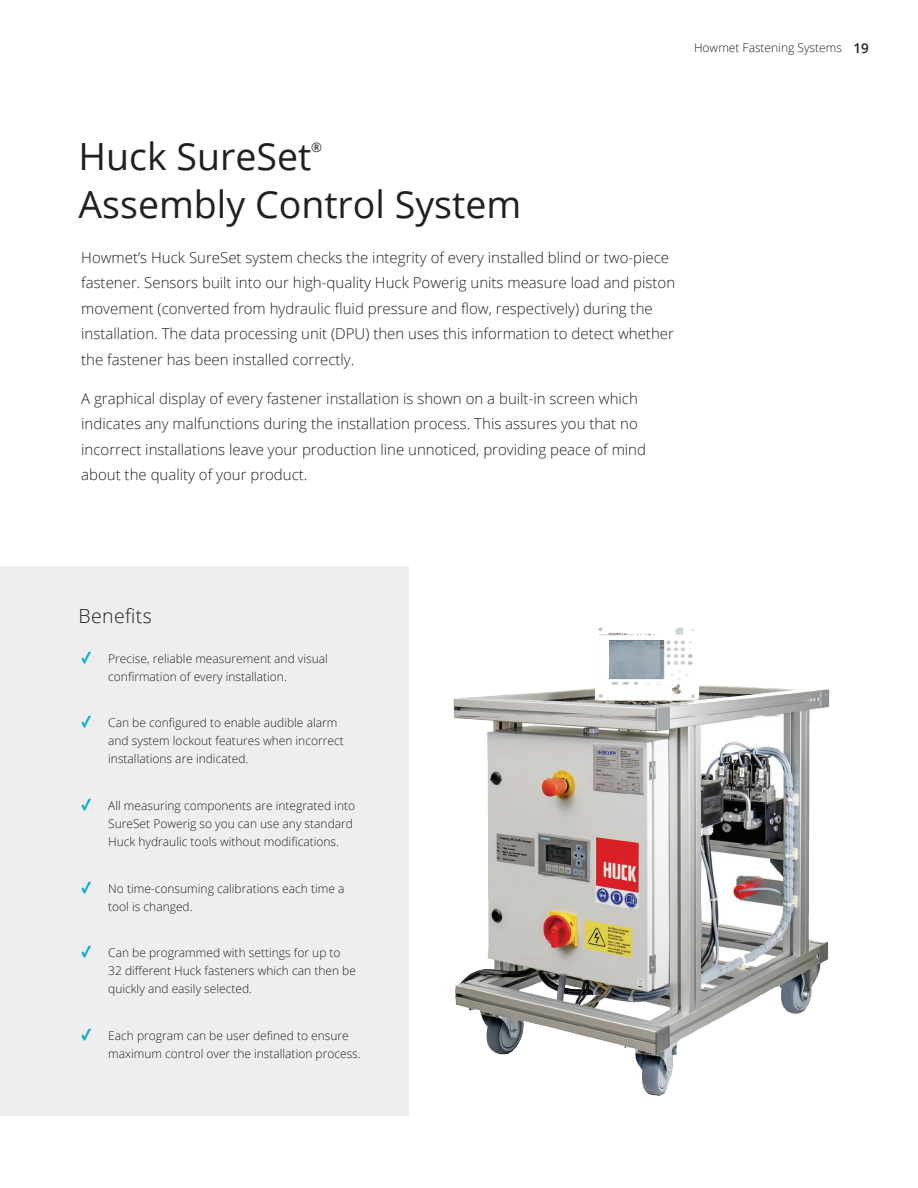
<style>
.page{position:relative;width:918px;height:1188px;background:#fff}
.page>*{position:absolute;margin:0;border:0;box-sizing:border-box;transform-origin:0 0}
.t1{font:37.5px "Open Sans";color:#231f20}
.Subhead{font:300 19.5px "Open Sans";letter-spacing:.02em;color:#231f20}
.Body_copy{font:300 15px/25.5px "Open Sans";color:#231f20}
.t2{font:600 13.5px "Open Sans";color:#231f20}
.t3{font:13.05px "Open Sans";color:#231f20}
.Numbered_List{font:300 12px/18px "Open Sans";color:#231f20}
.s1{font-family:"Acumin Pro Cond";font-weight:900;font-size:16.5px;color:#00acc8}
</style>
<div class="page">
<div style="left:0;top:566px;width:408px;height:549px;background:#eeeef0"></div>
<img style="left:453px;top:627px;width:377px;height:469px">
<p class="Numbered_List" style="left:694px;top:39px;width:149px">Howmet Fastening Systems</p>
<p class="t2" style="left:854px;top:39px;width:17px">19</p>
<p class="t1" style="left:79px;top:131px;width:234px">Huck SureSet</p>
<p class="t3" style="left:311px;top:139px;width:12px">®</p>
<p class="t1" style="left:79px;top:179px;width:444px">Assembly Control System</p>
<p class="Body_copy" style="left:81px;top:244px;width:596px">Howmet’s Huck SureSet system checks the integrity of every installed blind or two-piece fastener. Sensors built into our high-quality Huck Powerig units measure load and piston movement (converted from hydraulic fluid pressure and flow, respectively) during the installation. The data processing unit (DPU) then uses this information to detect whether the fastener has been installed correctly.</p>
<p class="Body_copy" style="left:81px;top:385px;width:566px">A graphical display of every fastener installation is shown on a built-in screen which indicates any malfunctions during the installation process. This assures you that no incorrect installations leave your production line unnoticed, providing peace of mind about the quality of your product.</p>
<p class="Subhead" style="left:79px;top:603px;width:75px">Benefits</p>
<p class="Numbered_List" style="left:108px;top:649px;width:221px;text-indent:-27px"><span class="s1">✓</span> Precise, reliable measurement and visual confirmation of every installation.</p>
<p class="Numbered_List" style="left:108px;top:714px;width:237px;text-indent:-27px"><span class="s1">✓</span> Can be configured to enable audible alarm and system lockout features when incorrect installations are indicated.</p>
<p class="Numbered_List" style="left:108px;top:796px;width:248px;text-indent:-27px"><span class="s1">✓</span> All measuring components are integrated into<br>SureSet Powerig so you can use any standard<br>Huck hydraulic tools without modifications.</p>
<p class="Numbered_List" style="left:108px;top:879px;width:238px;text-indent:-27px"><span class="s1">✓</span> No time-consuming calibrations each time a tool is changed.</p>
<p class="Numbered_List" style="left:108px;top:944px;width:249px;text-indent:-27px"><span class="s1">✓</span> Can be programmed with settings for up to<br>32 different Huck fasteners which can then be quickly and easily selected.</p>
<p class="Numbered_List" style="left:108px;top:1026px;width:254px;text-indent:-27px"><span class="s1">✓</span> Each program can be user defined to ensure maximum control over the installation process.</p>
</div>
